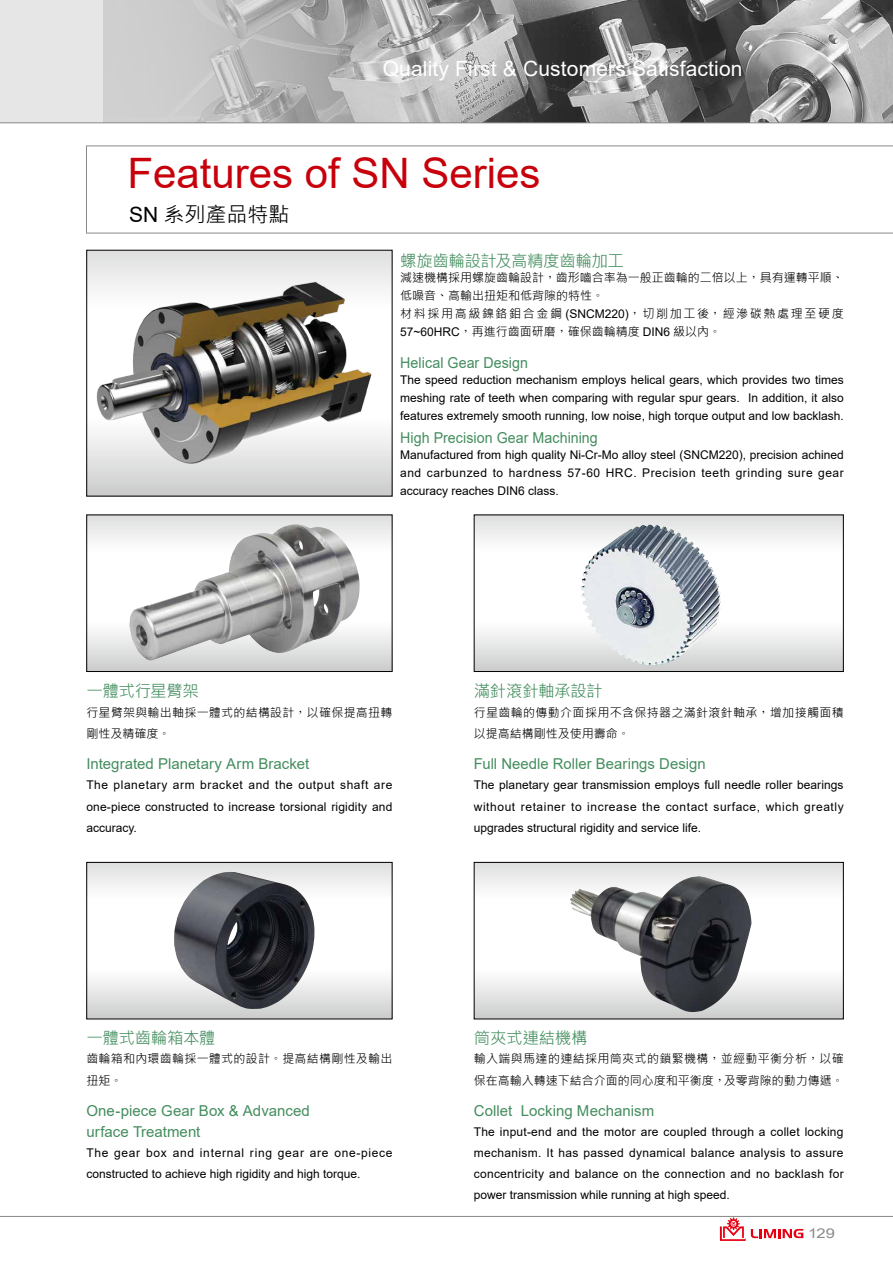
<style>
.page{position:relative;width:893px;height:1263px;background:#fff}
.page>*{position:absolute;margin:0;border:0;box-sizing:border-box;transform-origin:0 0}
.t1{font:42px "Arial";color:#c7000b}
.t2{font:21px "Arial";letter-spacing:.01em;color:#fff}
.t3{font:21px "Microsoft Jheng Hei";color:#000}
.t4{font:16.5px "Microsoft Jheng Hei";letter-spacing:-.025em;color:#438d5e}
.t5{font:15px/21.3px "Arial";letter-spacing:.005em;color:#438d5e}
.t6{font:15px "Arial";letter-spacing:.005em;color:#438d5e;scale:.95 1}
.t7{font:13.5px "Arial";color:#898989;scale:1.22 1}
.t8{font:12px/21.3px "Arial";color:#000;text-align:justify}
.t9{font:12px/18px "Microsoft Jheng Hei";color:#000}
.t10{font:12px/21.3px "Microsoft Jheng Hei";letter-spacing:.02em;color:#000}
.s1{font-family:"Arial"}
.s2{font-family:"P Ming Li U"}
</style>
<div class="page">
<svg style="left:720px;top:1217px;width:83px;height:24px"></svg>
<hr style="left:0;top:1216px;width:893px;height:1px;background:#898989">
<div style="left:0;top:0;width:527px;height:123px;background:#e6e6e6"></div>
<img style="left:103px;top:0;width:790px;height:122px">
<hr style="left:0;top:122px;width:893px;height:1px;background:#898989">
<svg style="left:476px;top:864px;width:366px;height:153px"></svg>
<div style="left:474px;top:862px;width:370px;height:157px;border:1px solid #000"></div>
<svg style="left:88px;top:516px;width:302px;height:154px"></svg>
<div style="left:86px;top:514px;width:306px;height:158px;border:1px solid #000"></div>
<svg style="left:476px;top:516px;width:366px;height:154px"></svg>
<div style="left:474px;top:514px;width:370px;height:158px;border:1px solid #000"></div>
<svg style="left:88px;top:864px;width:302px;height:153px"></svg>
<div style="left:86px;top:862px;width:306px;height:157px;border:1px solid #000"></div>
<svg style="left:88px;top:252px;width:302px;height:242px"></svg>
<svg style="left:86px;top:146px;width:807px;height:87px"></svg>
<img style="left:94px;top:278px;width:281px;height:189px">
<img style="left:581px;top:524px;width:140px;height:142px">
<img style="left:174px;top:872px;width:140px;height:137px">
<img style="left:570px;top:876px;width:181px;height:136px">
<img style="left:129px;top:524px;width:231px;height:138px">
<h2 class="t2" style="left:383px;top:54px;width:361px">Quality First &amp; Customers Satisfaction</h2>
<h1 class="t1" style="left:127px;top:144px;width:415px">Features of SN Series</h1>
<h2 class="t3" style="left:129px;top:201px;width:162px"><span class="s1">SN</span> 系列產品特點</h2>
<h3 class="t4" style="left:400px;top:250px;width:225px">螺旋齒輪設計及高精度齒輪加工</h3>
<p class="t9" style="left:400px;top:268px;width:445px">減速機構採用螺旋齒輪設計<span class="s2">，</span>齒形嚙合率為一般正齒輪的二倍以上<span class="s2">，</span>具有運轉平順<span class="s2">、</span>低噪音<span class="s2">、</span>高輸出扭矩和低背隙的特性<span class="s2">。<br></span>材料採用高級鎳鉻鉬合金鋼 <span class="s1">(SNCM220)</span><span class="s2">，</span>切削加工後<span class="s2">，</span>經滲碳熱處理至硬度<span class="s1">57~60HRC</span><span class="s2">，</span>再進行齒面研磨<span class="s2">，</span>確保齒輪精度 <span class="s1">DIN6</span> 級以內<span class="s2">。</span></p>
<p class="t6" style="left:400px;top:352px;width:136px">Helical Gear Design</p>
<p class="t8" style="left:400px;top:370px;width:445px;line-height:18px">The speed reduction mechanism employs helical gears, which provides two times meshing rate of teeth when comparing with regular spur gears. In addition, it also features extremely smooth running, low noise, high torque output and low backlash.</p>
<p class="t6" style="left:400px;top:428px;width:210px">High Precision Gear Machining</p>
<p class="t8" style="left:400px;top:445px;width:445px;line-height:18px">Manufactured from high quality Ni-Cr-Mo alloy steel (SNCM220), precision achined and carbunzed to hardness 57-60 HRC. Precision teeth grinding sure gear accuracy reaches DIN6 class.</p>
<h3 class="t4" style="left:86px;top:681px;width:114px">一體式行星臂架</h3>
<p class="t10" style="left:86px;top:702px;width:308px">行星臂架與輸出軸採一體式的結構設計<span class="s2">，</span>以確保提高扭轉剛性及精確度<span class="s2">。</span></p>
<p class="t5" style="left:86px;top:753px;width:224px">Integrated Planetary Arm Bracket</p>
<p class="t8" style="left:86px;top:774px;width:308px">The planetary arm bracket and the output shaft are one-piece constructed to increase torsional rigidity and accuracy.</p>
<h3 class="t4" style="left:474px;top:681px;width:131px">滿針滾針軸承設計</h3>
<p class="t10" style="left:474px;top:702px;width:371px">行星齒輪的傳動介面採用不含保持器之滿針滾針軸承<span class="s2">，</span>增加接觸面積以提高結構剛性及使用壽命<span class="s2">。</span></p>
<p class="t5" style="left:474px;top:753px;width:233px">Full Needle Roller Bearings Design</p>
<p class="t8" style="left:474px;top:774px;width:371px">The planetary gear transmission employs full needle roller bearings without retainer to increase the contact surface, which greatly upgrades structural rigidity and service life.</p>
<h3 class="t4" style="left:86px;top:1027px;width:131px">一體式齒輪箱本體</h3>
<p class="t10" style="left:86px;top:1048px;width:308px">齒輪箱和內環齒輪採一體式的設計<span class="s2">。</span>提高結構剛性及輸出扭矩<span class="s2">。</span></p>
<p class="t5" style="left:86px;top:1099px;width:225px">One-piece Gear Box &amp; Advanced urface Treatment</p>
<p class="t8" style="left:86px;top:1142px;width:308px">The gear box and internal ring gear are one-piece constructed to achieve high rigidity and high torque.</p>
<h3 class="t4" style="left:474px;top:1027px;width:115px">筒夾式連結機構</h3>
<p class="t9" style="left:474px;top:1048px;width:371px;line-height:21.3px">輸入端與馬達的連結採用筒夾式的鎖緊機構<span class="s2">，</span>並經動平衡分析<span class="s2">，</span>以確保在高輸入轉速下結合介面的同心度和平衡度<span class="s2">，</span>及零背隙的動力傳遞<span class="s2">。</span></p>
<p class="t5" style="left:474px;top:1099px;width:182px">Collet Locking Mechanism</p>
<p class="t8" style="left:474px;top:1121px;width:371px">The input-end and the motor are coupled through a collet locking mechanism. It has passed dynamical balance analysis to assure concentricity and balance on the connection and no backlash for power transmission while running at high speed.</p>
<p class="t7" style="left:808px;top:1224px;width:24px">129</p>
</div>
